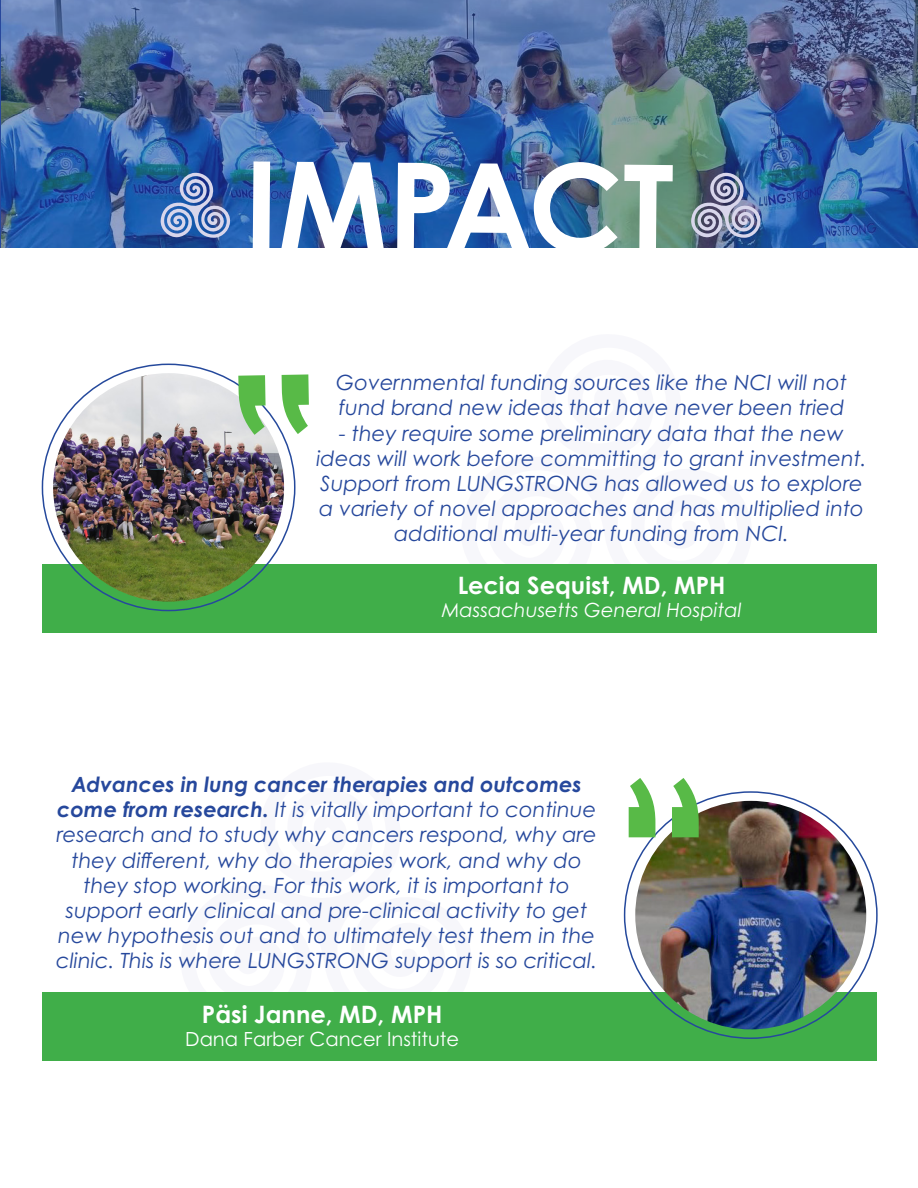
<style>
.page{position:relative;width:918px;height:1188px;background:#fff}
.page>*{position:absolute;margin:0;border:0;box-sizing:border-box;transform-origin:0 0}
.t1{font:700 121.5px "Century Gothic Pro";letter-spacing:-.01em;color:#fff}
.t2{font:700 24px "Century Gothic Pro";color:#fff}
.t3{font:italic 21px/25.2px "Century Gothic Pro";color:#26489c;text-align:center}
.t4{font:italic 19.5px "Century Gothic Pro";color:#fff}
.t5{font:19.5px "Century Gothic Pro";color:#fff}
.s1{font-weight:700}
</style>
<div class="page">
<img style="left:1px;top:0;width:917px;height:248px">
<div style="left:42px;top:564px;width:834px;height:68px;background:#40ae49"></div>
<svg style="left:160px;top:172px;width:72px;height:66px;background:#607fb9"></svg>
<img style="left:690px;top:172px;width:72px;height:66px">
<div style="left:42px;top:993px;width:834px;height:68px;background:#40ae49"></div>
<img style="left:635px;top:801px;width:231px;height:228px">
<img style="left:53px;top:373px;width:231px;height:229px">
<svg style="left:635px;top:801px;width:64px;height:36px"></svg>
<svg style="left:238px;top:374px;width:46px;height:61px"></svg>
<h1 class="t1" style="left:244px;top:130px;width:432px">IMPACT</h1>
<p class="t3" style="left:336px;top:370px;width:512px;text-align:left">Governmental funding sources like the NCI will not fund brand new ideas that have never been tried</p>
<p class="t3" style="left:316px;top:420px;width:552px">- they require some preliminary data that the new ideas will work before committing to grant investment.<br>Support from LUNGSTRONG has allowed us to explore a variety of novel approaches and has multiplied into additional multi-year funding from NCI.</p>
<p class="t2" style="left:458px;top:570px;width:269px">Lecia Sequist, MD, MPH</p>
<p class="t4" style="left:442px;top:599px;width:301px">Massachusetts General Hospital</p>
<p class="t3" style="left:56px;top:772px;width:543px"><span class="s1">Advances in lung cancer therapies and outcomes come from research.</span> It is vitally important to continue research and to study why cancers respond, why are they different, why do therapies work, and why do they stop working. For this work, it is important to support early clinical and pre-clinical activity to get new hypothesis out and to ultimately test them in the clinic. This is where LUNGSTRONG support is so critical.</p>
<p class="t2" style="left:202px;top:999px;width:242px">Päsi Janne, MD, MPH</p>
<p class="t5" style="left:185px;top:1027px;width:276px">Dana Farber Cancer Institute</p>
</div>
